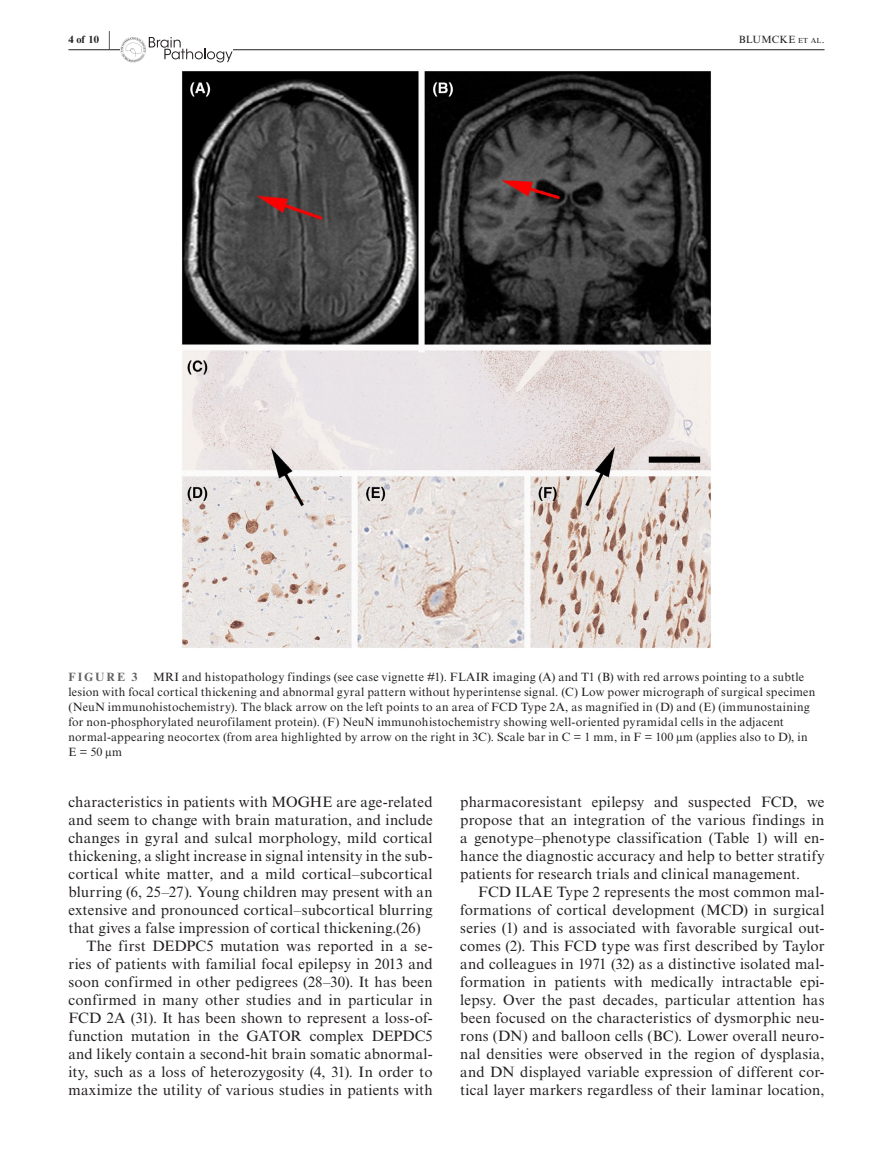
<style>
.page{position:relative;width:893px;height:1174px;background:#fff}
.page>*{position:absolute;margin:0;border:0;box-sizing:border-box;transform-origin:0 0}
.t1{font:15px/18px "Times New Roman MT Std";letter-spacing:.015em;color:#231f20;text-align:justify}
.t2{font:12px/15px "Times New Roman MT Std";letter-spacing:.025em;color:#231f20}
.t3{font:700 12px "Times New Roman MT Std";letter-spacing:.175em;color:#636366}
.t4{font:10.5px "Times New Roman MT Std";color:#231f20}
.t5{font:700 10.5px "Times New Roman MT Std";color:#231f20}
.s1{font-size:20.25px}
.s2{font-size:7.35px}
</style>
<div class="page">
<hr style="left:68px;top:49px;width:756px;height:1px;background:#231f20">
<svg style="left:121px;top:37px;width:112px;height:25px"></svg>
<img style="left:182px;top:71px;width:529px;height:578px">
<p class="t5" style="left:68px;top:33px;width:43px">4 of 10 <span class="s1">|</span></p>
<p class="t4" style="left:739px;top:33px;width:87px">BLUMCKE <span class="s2">et al</span>.</p>
<p class="t2" style="left:68px;top:669px;width:748px;text-indent:85px">MRI and histopathology findings (see case vignette #1). FLAIR imaging (A) and T1 (B) with red arrows pointing to a subtle lesion with focal cortical thickening and abnormal gyral pattern without hyperintense signal. (C) Low power micrograph of surgical specimen (NeuN immunohistochemistry). The black arrow on the left points to an area of FCD Type 2A, as magnified in (D) and (E) (immunostaining for non-phosphorylated neurofilament protein). (F) NeuN immunohistochemistry showing well-oriented pyramidal cells in the adjacent normal-appearing neocortex (from area highlighted by arrow on the right in 3C). Scale bar in C = 1 mm, in F = 100 µm (applies also to D), in E = 50 µm</p>
<p class="t3" style="left:68px;top:669px;width:71px">FIGURE 3</p>
<p class="t1" style="left:68px;top:793px;width:366px">characteristics in patients with MOGHE are age-related</p>
<p class="t1" style="left:68px;top:811px;width:366px">and seem to change with brain maturation, and include</p>
<p class="t1" style="left:68px;top:829px;width:366px">changes in gyral and sulcal morphology, mild cortical</p>
<p class="t1" style="left:68px;top:847px;width:366px">thickening, a slight increase in signal intensity in the sub-</p>
<p class="t1" style="left:68px;top:865px;width:366px">cortical white matter, and a mild cortical–subcortical</p>
<p class="t1" style="left:68px;top:883px;width:366px">blurring (6, 25–27). Young children may present with an</p>
<p class="t1" style="left:68px;top:901px;width:366px">extensive and pronounced cortical–subcortical blurring</p>
<p class="t1" style="left:68px;top:919px;width:354px">that gives a false impression of cortical thickening.(26)</p>
<p class="t1" style="left:86px;top:937px;width:348px">The first DEDPC5 mutation was reported in a se-</p>
<p class="t1" style="left:68px;top:955px;width:366px">ries of patients with familial focal epilepsy in 2013 and</p>
<p class="t1" style="left:68px;top:973px;width:366px">soon confirmed in other pedigrees (28–30). It has been</p>
<p class="t1" style="left:68px;top:991px;width:366px">confirmed in many other studies and in particular in</p>
<p class="t1" style="left:68px;top:1009px;width:366px">FCD 2A (31). It has been shown to represent a loss-of-</p>
<p class="t1" style="left:68px;top:1027px;width:366px">function mutation in the GATOR complex DEPDC5</p>
<p class="t1" style="left:68px;top:1045px;width:366px">and likely contain a second-hit brain somatic abnormal-</p>
<p class="t1" style="left:68px;top:1063px;width:366px">ity, such as a loss of heterozygosity (4, 31). In order to</p>
<p class="t1" style="left:68px;top:1081px;width:366px">maximize the utility of various studies in patients with</p>
<p class="t1" style="left:460px;top:793px;width:366px">pharmacoresistant epilepsy and suspected FCD, we propose that an integration of the various findings in a genotype–phenotype classification (Table 1) will en&shy;hance the diagnostic accuracy and help to better stratify patients for research trials and clinical management.</p>
<p class="t1" style="left:460px;top:883px;width:366px;text-indent:18px">FCD ILAE Type 2 represents the most common mal&shy;formations of cortical development (MCD) in surgical series (1) and is associated with favorable surgical out&shy;comes (2). This FCD type was first described by Taylor and colleagues in 1971 (32) as a distinctive isolated mal&shy;formation in patients with medically intractable epi&shy;lepsy. Over the past decades, particular attention has been focused on the characteristics of dysmorphic neu&shy;rons (DN) and balloon cells (BC). Lower overall neuro&shy;nal densities were observed in the region of dysplasia, and DN displayed variable expression of different cor&shy;tical layer markers regardless of their laminar location,</p>
</div>
